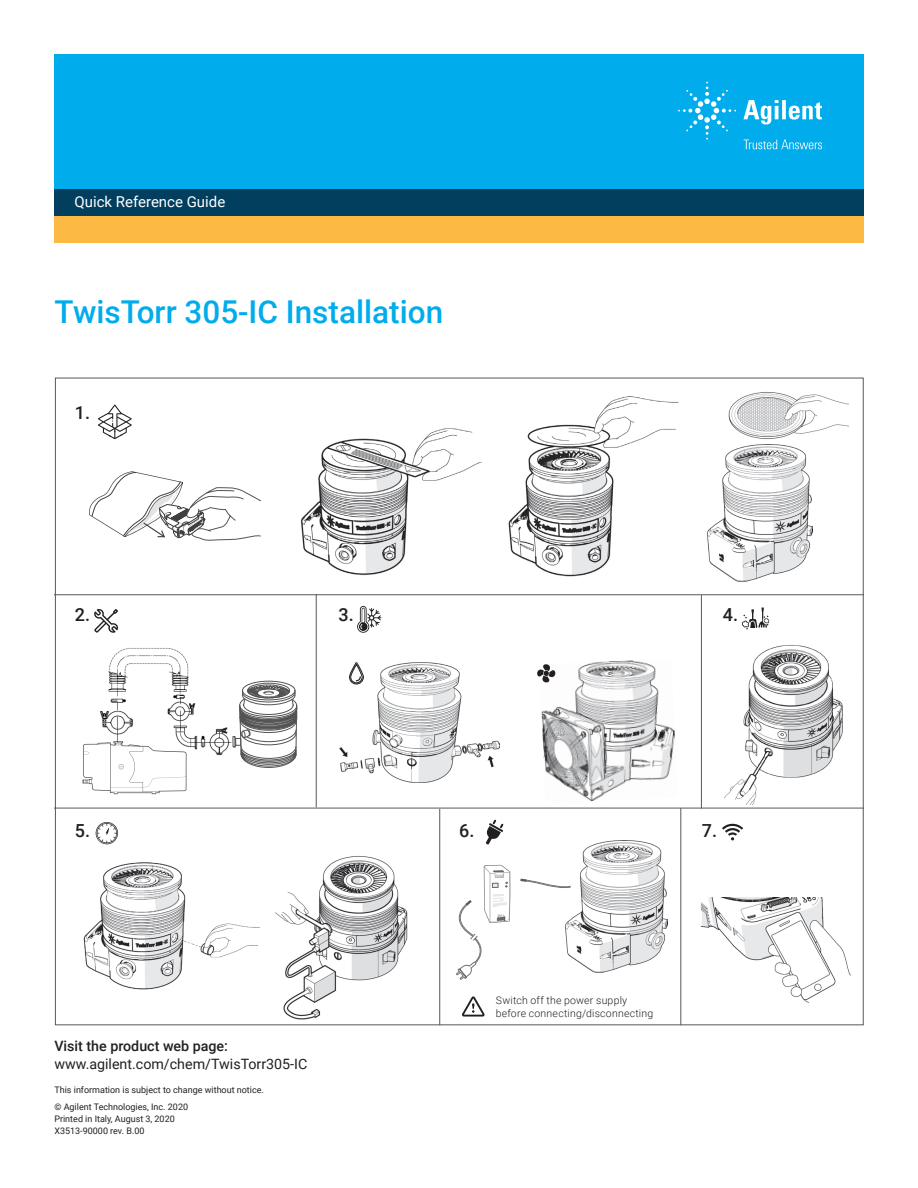
<style>
.page{position:relative;width:918px;height:1188px;background:#fff}
.page>*{position:absolute;margin:0;border:0;box-sizing:border-box;transform-origin:0 0}
.DATA_headline{font:500 31.5px "Roboto";color:#00aceb}
.DATA_table_text_head{font:500 18px "Roboto";color:#231f20}
.DATA_header{font:15px "Roboto";color:#fff}
.DATA_url{font:14.25px "Roboto";color:#231f20}
.DATA_url-2{font:500 14.25px "Roboto";color:#231f20}
.DATA_table_text_head-2{font:300 10.5px/13.5px "Roboto";letter-spacing:.02em;color:#231f20}
.DATA_url-3{font:9px/12px "Roboto";color:#231f20}
</style>
<div class="page">
<div style="left:54px;top:54px;width:810px;height:135px;background:#00aceb"></div>
<div style="left:54px;top:216px;width:810px;height:27px;background:#fcba45"></div>
<div style="left:54px;top:189px;width:810px;height:27px;background:#023f5f"></div>
<img style="left:700px;top:643px;width:143px;height:161px">
<img style="left:54px;top:859px;width:206px;height:133px">
<img style="left:700px;top:897px;width:152px;height:106px">
<img style="left:300px;top:428px;width:182px;height:147px">
<img style="left:508px;top:396px;width:171px;height:181px">
<img style="left:717px;top:377px;width:132px;height:62px">
<img style="left:708px;top:444px;width:105px;height:137px">
<svg style="left:98px;top:404px;width:34px;height:35px"></svg>
<svg style="left:742px;top:607px;width:27px;height:22px"></svg>
<svg style="left:722px;top:823px;width:21px;height:17px"></svg>
<svg style="left:94px;top:609px;width:24px;height:24px"></svg>
<svg style="left:486px;top:820px;width:17px;height:25px"></svg>
<svg style="left:96px;top:822px;width:22px;height:22px"></svg>
<img style="left:541px;top:660px;width:134px;height:142px">
<img style="left:340px;top:662px;width:159px;height:120px">
<svg style="left:357px;top:606px;width:24px;height:27px"></svg>
<svg style="left:537px;top:664px;width:19px;height:19px"></svg>
<svg style="left:349px;top:662px;width:15px;height:22px"></svg>
<img style="left:275px;top:856px;width:133px;height:164px">
<img style="left:100px;top:648px;width:131px;height:108px">
<svg style="left:82px;top:741px;width:105px;height:53px"></svg>
<svg style="left:232px;top:680px;width:65px;height:88px"></svg>
<hr style="left:54px;top:594px;width:810px;height:1px;background:#57585a">
<hr style="left:54px;top:808px;width:810px;height:1px;background:#57585a">
<hr style="left:316px;top:594px;width:1px;height:213px;background:#57585a">
<hr style="left:439px;top:809px;width:1px;height:216px;background:#57585a">
<hr style="left:680px;top:808px;width:1px;height:217px;background:#57585a">
<hr style="left:701px;top:595px;width:1px;height:213px;background:#57585a">
<img style="left:566px;top:840px;width:101px;height:133px">
<svg style="left:520px;top:879px;width:51px;height:10px"></svg>
<svg style="left:456px;top:865px;width:54px;height:115px"></svg>
<svg style="left:89px;top:471px;width:172px;height:70px"></svg>
<svg style="left:462px;top:996px;width:23px;height:21px"></svg>
<svg style="left:743px;top:100px;width:79px;height:25px"></svg>
<svg style="left:678px;top:82px;width:58px;height:58px"></svg>
<svg style="left:744px;top:140px;width:78px;height:9px"></svg>
<p class="DATA_header" style="left:75px;top:191px;width:152px">Quick Reference Guide</p>
<p class="DATA_headline" style="left:55px;top:290px;width:390px">TwisTorr 305-IC Installation</p>
<p class="DATA_table_text_head" style="left:75px;top:400px;width:17px">1.</p>
<p class="DATA_table_text_head" style="left:75px;top:602px;width:17px">2.</p>
<p class="DATA_table_text_head" style="left:339px;top:602px;width:17px">3.</p>
<p class="DATA_table_text_head" style="left:723px;top:602px;width:17px">4.</p>
<p class="DATA_table_text_head" style="left:75px;top:818px;width:17px">5.</p>
<p class="DATA_table_text_head" style="left:459px;top:818px;width:17px">6.</p>
<p class="DATA_table_text_head" style="left:702px;top:818px;width:17px">7.</p>
<p class="DATA_url-2" style="left:54px;top:1036px;width:175px">Visit the product web page:</p>
<p class="DATA_url" style="left:54px;top:1054px;width:254px">www.agilent.com/chem/TwisTorr305-IC</p>
<p class="DATA_url-3" style="left:54px;top:1084px;width:211px">This information is subject to change without notice.</p>
<p class="DATA_url-3" style="left:54px;top:1100px;width:135px">© Agilent Technologies, Inc. 2020<br>Printed in Italy, August 3, 2020<br>X3513-90000 rev. B.00</p>
<p class="DATA_table_text_head-2" style="left:496px;top:993px;width:159px">Switch off the power supply before connecting/disconnecting</p>
</div>
